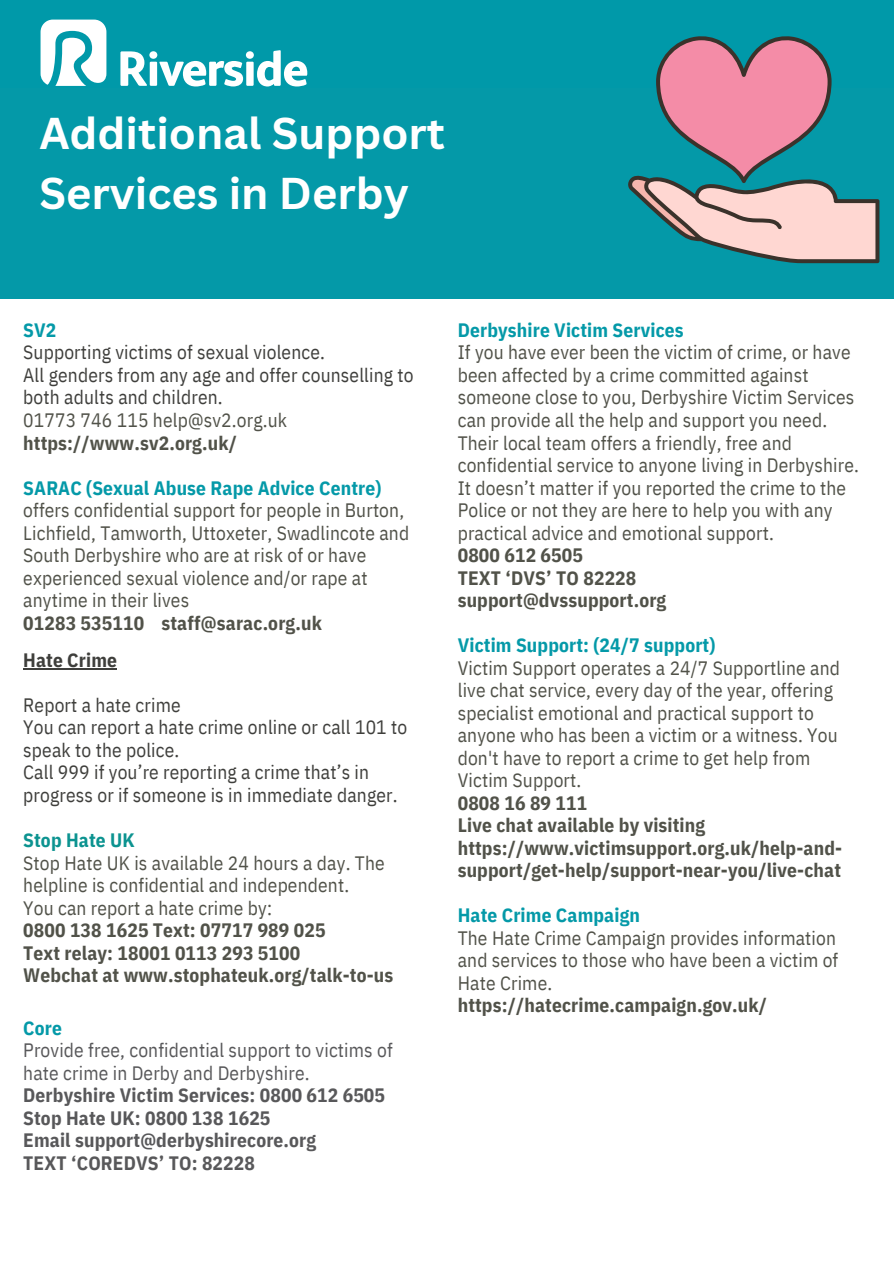
<style>
.page{position:relative;width:894px;height:1264px;background:#fff}
.page>*{position:absolute;margin:0;border:0;box-sizing:border-box;transform-origin:0 0}
.t1{font:700 43.35px/59.7px "Canva Sans";color:#fff}
.t2{font:19.35px/22.5px "IBM Plex Sans Cond";letter-spacing:.01em;color:#515249}
.t3{font:700 19.35px/22.5px "IBM Plex Sans Cond";letter-spacing:.01em;color:#515249}
.t4{font:19.35px/22.5px "IBM Plex Sans Cond";letter-spacing:.01em;color:#3f3f3c}
.t5{font:700 19.35px/22.5px "IBM Plex Sans Cond";letter-spacing:.01em;color:#58585a}
.t6{font:700 19.35px "IBM Plex Sans Cond";letter-spacing:.01em;color:#0499a8}
.t7{font:19.35px/22.5px "IBM Plex Sans Cond";letter-spacing:.01em;color:#58585a}
.t8{font:700 19.35px "IBM Plex Sans Cond";letter-spacing:.01em;color:#0c9390}
.t9{font:700 19.35px "IBM Plex Sans Cond";letter-spacing:.01em;color:#3f3f3c}
</style>
<div class="page">
<div style="left:0;top:0;width:893px;height:139px;background:#0099a9"></div>
<svg style="left:120px;top:50px;width:187px;height:36px"></svg>
<svg style="left:41px;top:20px;width:65px;height:66px"></svg>
<div style="left:0;top:88px;width:893px;height:211px;background:#0499a8"></div>
<svg style="left:628px;top:36px;width:251px;height:227px"></svg>
<hr style="left:23px;top:668px;width:94px;height:1px;background:#3f3f3c">
<p class="t1" style="left:39px;top:102px;width:407px">Additional Support<br>Services in Derby</p>
<p class="t6" style="left:23px;top:317px;width:35px">SV2</p>
<p class="t4" style="left:23px;top:341px;width:392px">Supporting victims of sexual violence.<br>All genders from any age and offer counselling to both adults and children.</p>
<p class="t2" style="left:23px;top:408px;width:265px">01773 746 115 help@sv2.org.uk</p>
<p class="t3" style="left:23px;top:431px;width:215px">https://www.sv2.org.uk/</p>
<p class="t6" style="left:23px;top:474px;width:359px">SARAC (Sexual Abuse Rape Advice Centre)</p>
<p class="t2" style="left:23px;top:498px;width:387px">offers confidential support for people in Burton, Lichfield, Tamworth, Uttoxeter, Swadlincote and South Derbyshire who are at risk of or have experienced sexual violence and/or rape at anytime in their lives</p>
<p class="t3" style="left:23px;top:611px;width:300px">01283 535110 staff@sarac.org.uk</p>
<p class="t9" style="left:23px;top:647px;width:95px">Hate Crime</p>
<p class="t4" style="left:23px;top:693px;width:385px">Report a hate crime<br>You can report a hate crime online or call 101 to speak to the police.<br>Call 999 if you’re reporting a crime that’s in progress or if someone is in immediate danger.</p>
<p class="t8" style="left:23px;top:827px;width:113px">Stop Hate UK</p>
<p class="t2" style="left:23px;top:851px;width:363px">Stop Hate UK is available 24 hours a day. The helpline is confidential and independent.<br>You can report a hate crime by:</p>
<p class="t3" style="left:23px;top:918px;width:371px">0800 138 1625 Text: 07717 989 025<br>Text relay: 18001 0113 293 5100<br>Webchat at www.stophateuk.org/talk-to-us</p>
<p class="t6" style="left:23px;top:1014px;width:40px">Core</p>
<p class="t7" style="left:23px;top:1038px;width:371px">Provide free, confidential support to victims of hate crime in Derby and Derbyshire.</p>
<p class="t5" style="left:23px;top:1083px;width:363px">Derbyshire Victim Services: 0800 612 6505<br>Stop Hate UK: 0800 138 1625<br>Email support@derbyshirecore.org<br>TEXT ‘COREDVS’ TO: 82228</p>
<p class="t6" style="left:457px;top:317px;width:227px">Derbyshire Victim Services</p>
<p class="t2" style="left:457px;top:341px;width:402px">If you have ever been the victim of crime, or have been affected by a crime committed against someone close to you, Derbyshire Victim Services can provide all the help and support you need.<br>Their local team offers a friendly, free and confidential service to anyone living in Derbyshire.<br>It doesn’t matter if you reported the crime to the Police or not they are here to help you with any practical advice and emotional support.</p>
<p class="t3" style="left:457px;top:543px;width:210px">0800 612 6505<br>TEXT ‘DVS’ TO 82228 support@dvssupport.org</p>
<p class="t6" style="left:457px;top:632px;width:259px">Victim Support: (24/7 support)</p>
<p class="t2" style="left:457px;top:656px;width:384px">Victim Support operates a 24/7 Supportline and live chat service, every day of the year, offering specialist emotional and practical support to anyone who has been a victim or a witness. You don't have to report a crime to get help from Victim Support.</p>
<p class="t3" style="left:457px;top:791px;width:386px">0808 16 89 111<br>Live chat available by visiting https://www.victimsupport.org.uk/help-and&shy;support/get-help/support-near-you/live-chat</p>
<p class="t6" style="left:457px;top:902px;width:184px">Hate Crime Campaign</p>
<p class="t2" style="left:457px;top:926px;width:382px;text-align:justify">The Hate Crime Campaign provides information and services to those who have been a victim of Hate Crime.</p>
<p class="t3" style="left:457px;top:993px;width:311px">https://hatecrime.campaign.gov.uk/</p>
</div>
